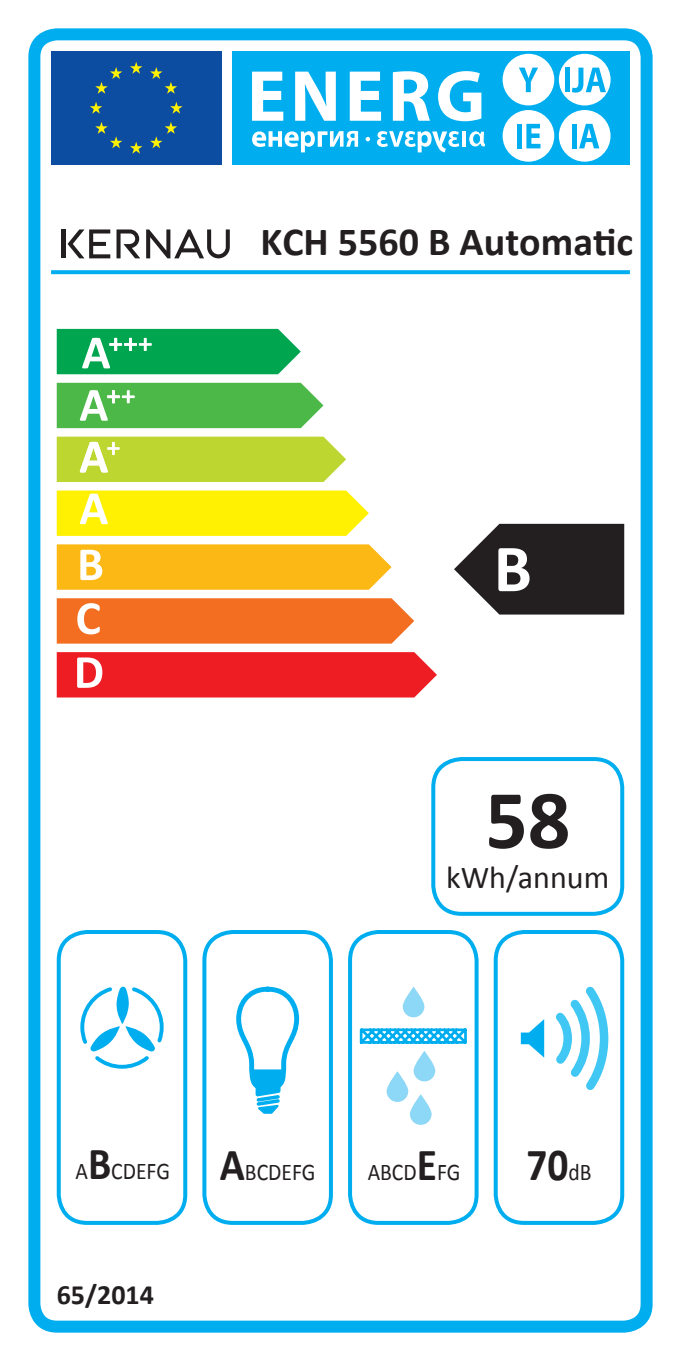
<style>
.page{position:relative;width:681px;height:1361px;background:#fff}
.page>*{position:absolute;margin:0;border:0;box-sizing:border-box;transform-origin:0 0}
.t1{font:700 84px "Calibri";color:#231f20}
.t2{font:700 68px "Calibri";color:#fff}
.t3{font:700 46px "Calibri";color:#231f20;scale:.9 1}
.t4{font:700 40px "Calibri";color:#231f20}
.t5{font:32px "Calibri";color:#231f20}
.t6{font:700 28px "Calibri";color:#231f20}
.t7{font:24px "Calibri";color:#231f20;scale:.9 1}
.s1{font-weight:700;font-size:46px}
.s2{font-weight:400;font-size:24px}
</style>
<div class="page">
<div style="left:28px;top:28px;width:624px;height:1304px;border:12px solid #00aeef;border-radius:23px"></div>
<svg style="left:51px;top:270px;width:578px;height:4px;background:#0cb1ef"></svg>
<svg style="left:454px;top:524px;width:170px;height:90px;background:#3f3c3d"></svg>
<div style="left:57px;top:930px;width:130px;height:295px;border:4px solid #00aeef;border-radius:28px"></div>
<div style="left:493px;top:930px;width:131px;height:295px;border:4px solid #00aeef;border-radius:28px"></div>
<div style="left:348px;top:930px;width:130px;height:295px;border:4px solid #00aeef;border-radius:28px"></div>
<div style="left:202px;top:930px;width:131px;height:295px;border:4px solid #00aeef;border-radius:28px"></div>
<div style="left:431px;top:757px;width:193px;height:159px;border:4px solid #00aeef;border-radius:28px"></div>
<svg style="left:80px;top:986px;width:84px;height:83px"></svg>
<svg style="left:402px;top:986px;width:22px;height:31px"></svg>
<svg style="left:359px;top:1028px;width:108px;height:16px;background:#38bff2"></svg>
<svg style="left:386px;top:1071px;width:22px;height:31px"></svg>
<svg style="left:413px;top:1051px;width:22px;height:30px"></svg>
<svg style="left:409px;top:1094px;width:22px;height:31px"></svg>
<svg style="left:520px;top:986px;width:89px;height:104px"></svg>
<svg style="left:234px;top:986px;width:67px;height:347px"></svg>
<div style="left:51px;top:51px;width:170px;height:113px;background:#0d4da1"></div>
<svg style="left:130px;top:62px;width:12px;height:12px"></svg>
<svg style="left:90px;top:102px;width:92px;height:12px"></svg>
<svg style="left:130px;top:142px;width:12px;height:12px"></svg>
<svg style="left:95px;top:122px;width:27px;height:26px"></svg>
<svg style="left:95px;top:67px;width:27px;height:27px"></svg>
<svg style="left:150px;top:122px;width:27px;height:26px"></svg>
<svg style="left:150px;top:67px;width:27px;height:27px"></svg>
<div style="left:232px;top:51px;width:397px;height:113px;background:#00aeef"></div>
<svg style="left:252px;top:72px;width:31px;height:49px"></svg>
<svg style="left:295px;top:72px;width:41px;height:49px"></svg>
<svg style="left:349px;top:72px;width:32px;height:49px"></svg>
<svg style="left:392px;top:71px;width:38px;height:50px"></svg>
<svg style="left:438px;top:71px;width:43px;height:50px"></svg>
<svg style="left:252px;top:131px;width:106px;height:21px"></svg>
<svg style="left:377px;top:131px;width:82px;height:21px"></svg>
<svg style="left:365px;top:137px;width:5px;height:4px"></svg>
<div style="left:502px;top:54px;width:52px;height:51px;background:#fff;border-radius:50%"></div>
<div style="left:502px;top:110px;width:52px;height:52px;background:#fff;border-radius:50%"></div>
<div style="left:558px;top:110px;width:52px;height:52px;background:#fff;border-radius:50%"></div>
<svg style="left:519px;top:68px;width:19px;height:24px"></svg>
<div style="left:517px;top:124px;width:5px;height:24px;background:#00aeef"></div>
<svg style="left:526px;top:124px;width:14px;height:24px"></svg>
<div style="left:571px;top:124px;width:5px;height:24px;background:#00aeef"></div>
<svg style="left:579px;top:124px;width:20px;height:24px"></svg>
<svg style="left:469px;top:131px;width:16px;height:16px"></svg>
<hr style="left:462px;top:131px;width:4px;height:16px;background:#fff">
<div style="left:558px;top:54px;width:52px;height:51px;background:#fff;border-radius:50%"></div>
<div style="left:564px;top:68px;width:5px;height:24px;background:#00aeef"></div>
<svg style="left:572px;top:68px;width:33px;height:25px"></svg>
<svg style="left:57px;top:383px;width:266px;height:45px;background:#5abd57"></svg>
<svg style="left:57px;top:437px;width:289px;height:45px;background:#c2d93f"></svg>
<svg style="left:57px;top:490px;width:312px;height:46px;background:#fff213"></svg>
<svg style="left:57px;top:544px;width:334px;height:46px;background:#fcbd25"></svg>
<svg style="left:57px;top:598px;width:357px;height:45px;background:#f3762d"></svg>
<svg style="left:57px;top:652px;width:380px;height:45px;background:#ee2a2f"></svg>
<svg style="left:57px;top:329px;width:243px;height:45px;background:#19ad60"></svg>
<svg style="left:116px;top:229px;width:24px;height:29px"></svg>
<svg style="left:146px;top:229px;width:84px;height:29px"></svg>
<svg style="left:68px;top:229px;width:42px;height:29px"></svg>
<hr style="left:61px;top:229px;width:4px;height:29px;background:#231f20">
<h3 class="t4" style="left:260px;top:217px;width:374px">KCH 5560 B Automatic</h3>
<h2 class="t2" style="left:493px;top:526px;width:40px">B</h2>
<h1 class="t1" style="left:485px;top:768px;width:87px">58</h1>
<h3 class="t5" style="left:446px;top:857px;width:164px">kWh/annum</h3>
<p class="t7" style="left:220px;top:1156px;width:108px"><span class="s1">A</span>BCDEFG</p>
<h3 class="t3" style="left:526px;top:1135px;width:74px">70<span class="s2">dB</span></h3>
<p class="t7" style="left:75px;top:1156px;width:107px">A<span class="s1">B</span>CDEFG</p>
<p class="t7" style="left:367px;top:1156px;width:105px">ABCD<span class="s1">E</span>FG</p>
<p class="t6" style="left:57px;top:1277px;width:99px">65/2014</p>
</div>
